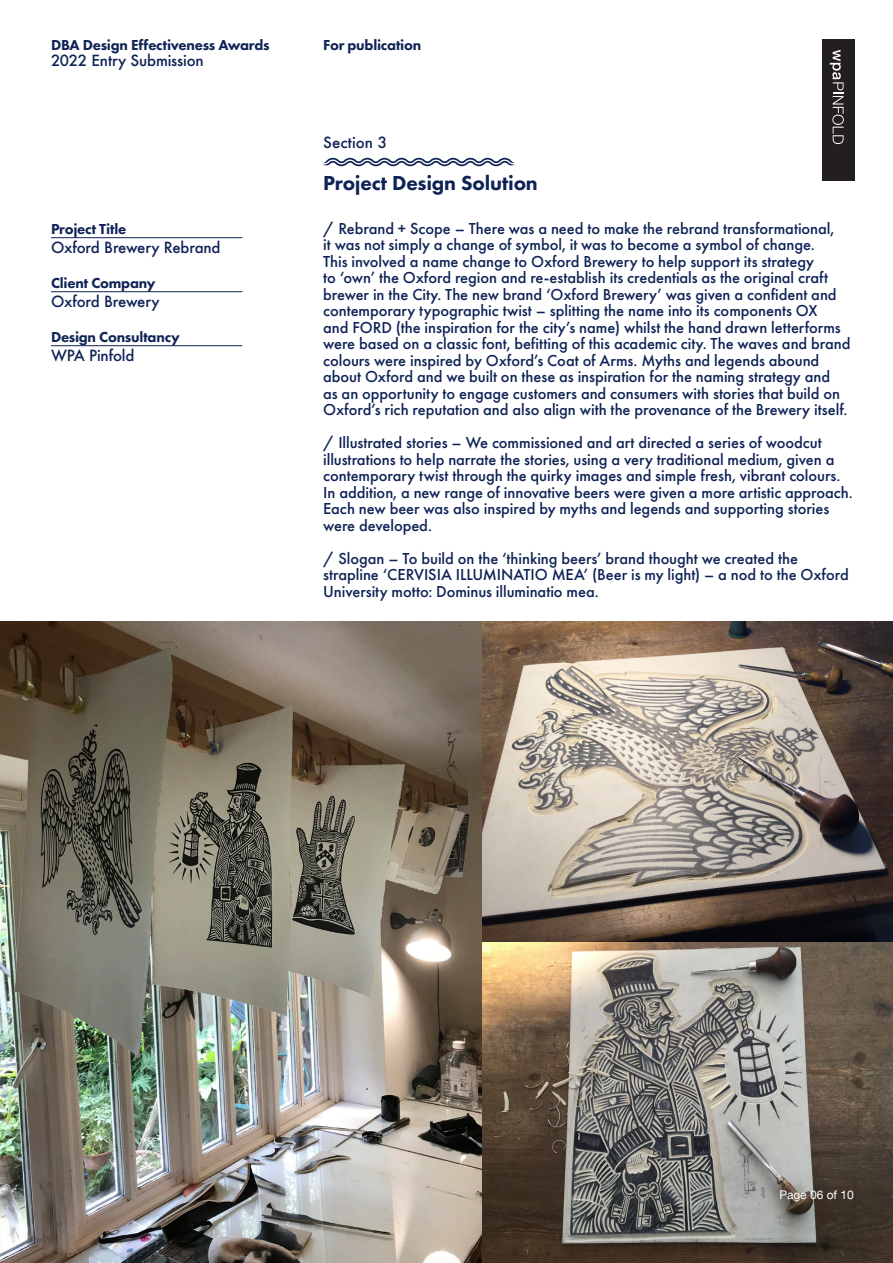
<style>
.page{position:relative;width:893px;height:1263px;background:#fff}
.page>*{position:absolute;margin:0;border:0;box-sizing:border-box;transform-origin:0 0}
.Text{font:800 21px "Futura PT";letter-spacing:-.01em;color:#0f2356}
.Text-2{font:500 16.5px/16.5px "Futura PT";letter-spacing:-.005em;color:#0f2356}
.t1{font:800 15px "Futura PT";letter-spacing:-.015em;color:#0f2356}
.Text-3{font:500 15px "Futura";letter-spacing:-.01em;color:#0f2356}
.t2{font:12px "Helvetica Neue LT Com";letter-spacing:-.01em;color:#fff}
</style>
<div class="page">
<hr style="left:51px;top:237px;width:191px;height:1px;background:#0f2356">
<hr style="left:51px;top:291px;width:191px;height:1px;background:#0f2356">
<hr style="left:51px;top:345px;width:191px;height:1px;background:#0f2356">
<div style="left:822px;top:39px;width:32px;height:141px;background:#231f20"></div>
<svg style="left:830px;top:50px;width:14px;height:94px"></svg>
<svg style="left:323px;top:158px;width:191px;height:8px"></svg>
<img style="left:0;top:621px;width:893px;height:642px">
<p class="t1" style="left:51px;top:35px;width:220px">DBA Design Effectiveness Awards</p>
<p class="Text-3" style="left:51px;top:50px;width:154px">2022 Entry Submission</p>
<p class="t1" style="left:51px;top:219px;width:77px">Project Title</p>
<p class="Text-3" style="left:51px;top:237px;width:171px">Oxford Brewery Rebrand</p>
<p class="t1" style="left:51px;top:273px;width:106px">Client Company</p>
<p class="Text-3" style="left:51px;top:291px;width:110px">Oxford Brewery</p>
<p class="t1" style="left:51px;top:327px;width:130px">Design Consultancy</p>
<p class="Text-3" style="left:51px;top:345px;width:85px">WPA Pinfold</p>
<p class="t1" style="left:323px;top:35px;width:100px">For publication</p>
<p class="Text-3" style="left:323px;top:132px;width:65px">Section 3</p>
<p class="Text" style="left:323px;top:170px;width:216px">Project Design Solution</p>
<p class="Text-2" style="left:323px;top:220px;width:529px">/ Rebrand + Scope – There was a need to make the rebrand transformational,<br>it was not simply a change of symbol, it was to become a symbol of change.<br>This involved a name change to Oxford Brewery to help support its strategy<br>to ‘own’ the Oxford region and re-establish its credentials as the original craft brewer in the City. The new brand ‘Oxford Brewery’ was given a confident and contemporary typographic twist – splitting the name into its components OX<br>and FORD (the inspiration for the city’s name) whilst the hand drawn letterforms were based on a classic font, befitting of this academic city. The waves and brand colours were inspired by Oxford’s Coat of Arms. Myths and legends abound about Oxford and we built on these as inspiration for the naming strategy and<br>as an opportunity to engage customers and consumers with stories that build on Oxford’s rich reputation and also align with the provenance of the Brewery itself.</p>
<p class="Text-2" style="left:323px;top:434px;width:531px">/ Illustrated stories – We commissioned and art directed a series of woodcut illustrations to help narrate the stories, using a very traditional medium, given a contemporary twist through the quirky images and simple fresh, vibrant colours.<br>In addition, a new range of innovative beers were given a more artistic approach.<br>Each new beer was also inspired by myths and legends and supporting stories were developed.</p>
<p class="Text-2" style="left:323px;top:550px;width:527px">/ Slogan – To build on the ‘thinking beers’ brand thought we created the strapline ‘CERVISIA ILLUMINATIO MEA’ (Beer is my light) – a nod to the Oxford<br>University motto: Dominus illuminatio mea.</p>
<p class="t2" style="left:779px;top:1187px;width:76px">Page 06 of 10</p>
</div>
